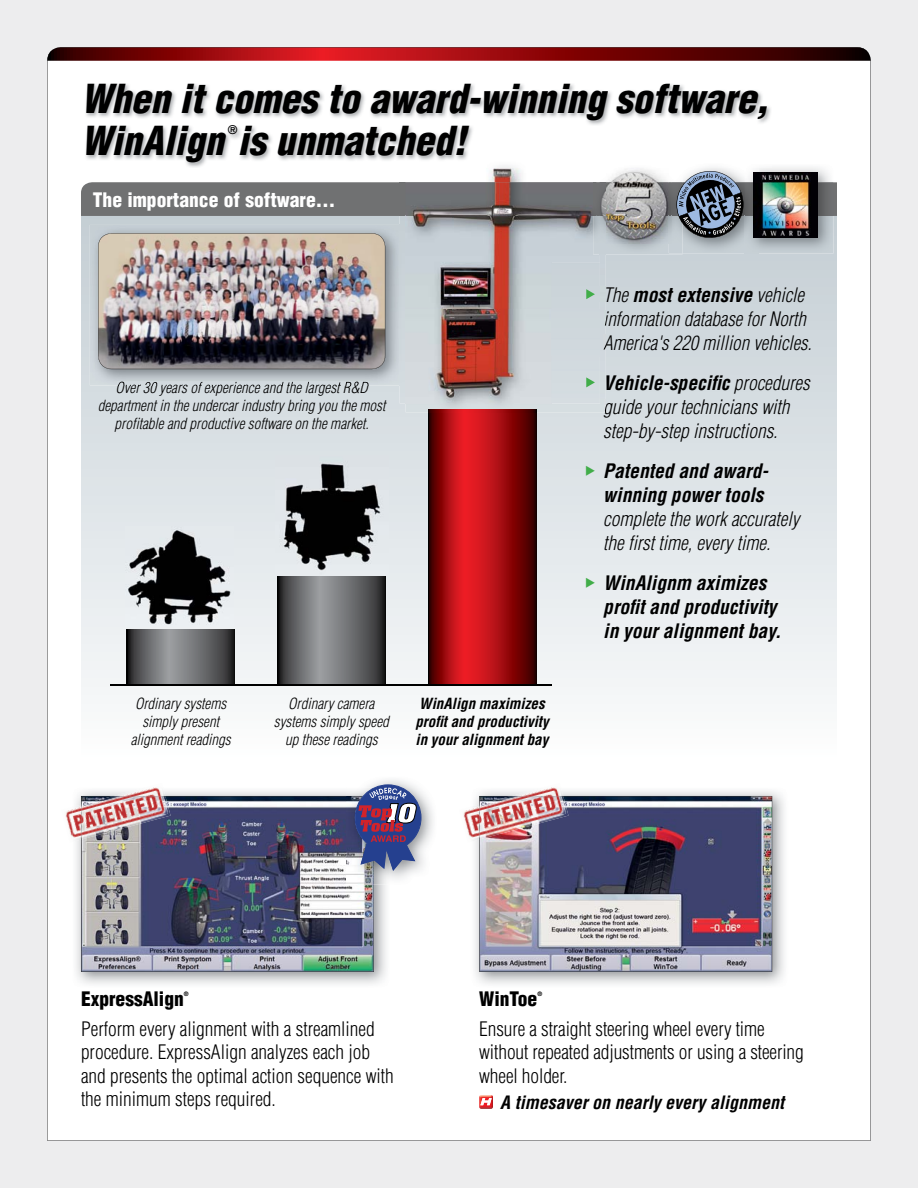
<style>
.page{position:relative;width:918px;height:1188px;background:#ededee}
.page>*{position:absolute;margin:0;border:0;box-sizing:border-box;transform-origin:0 0}
.t1{font:italic 900 condensed 39px/42px "Helvetica";color:#000}
.t2{font:300 condensed 19.5px/23.4px "Helvetica";color:#000}
.t3{font:italic 300 condensed 19.5px/24px "Helvetica";color:#000}
.t4{font:italic 700 condensed 19.5px/24px "Helvetica";color:#000;text-align:right}
.t5{font:900 condensed 19.5px "Helvetica";color:#fff}
.t6{font:900 condensed 19.5px "Helvetica";color:#000}
.t7{font:italic 700 condensed 18px "Helvetica";color:#000}
.t8{font:italic 300 condensed 15px/18px "Helvetica";color:#000;text-align:center}
.t9{font:italic 700 condensed 15px/18px "Helvetica";color:#000}
.t10{font:700 condensed 11.7px "Helvetica";color:#000}
.t11{font:900 condensed 5.85px "Helvetica";color:#000}
.s1{font-weight:700}
</style>
<div class="page">
<div style="left:47px;top:47px;width:824px;height:1094px;background:#fff"></div>
<svg style="left:81px;top:369px;width:756px;height:392px"></svg>
<img style="left:85px;top:83px;width:687px;height:79px">
<img style="left:73px;top:788px;width:317px;height:200px">
<img style="left:81px;top:796px;width:293px;height:176px">
<img style="left:471px;top:788px;width:317px;height:200px">
<img style="left:479px;top:796px;width:293px;height:176px">
<img style="left:479px;top:1095px;width:1px;height:13px">
<svg style="left:480px;top:1095px;width:13px;height:14px"></svg>
<svg style="left:428px;top:412px;width:108px;height:273px;background:#9c0c10"></svg>
<svg style="left:277px;top:576px;width:108px;height:109px;background:#646567"></svg>
<svg style="left:127px;top:630px;width:108px;height:55px;background:#636466"></svg>
<img style="left:276px;top:455px;width:113px;height:121px">
<img style="left:126px;top:527px;width:108px;height:100px">
<hr style="left:110px;top:685px;width:442px;height:1px;background:#000">
<img style="left:347px;top:777px;width:90px;height:108px">
<img style="left:347px;top:788px;width:43px;height:97px">
<img style="left:347px;top:796px;width:27px;height:89px">
<svg style="left:355px;top:785px;width:66px;height:86px;background:#706a95"></svg>
<img style="left:61px;top:783px;width:102px;height:60px">
<img style="left:73px;top:788px;width:92px;height:54px">
<img style="left:165px;top:796px;width:6px;height:43px">
<img style="left:81px;top:837px;width:84px;height:3px">
<img style="left:64px;top:786px;width:97px;height:53px">
<img style="left:73px;top:788px;width:90px;height:51px">
<img style="left:163px;top:796px;width:5px;height:41px">
<img style="left:81px;top:796px;width:82px;height:41px">
<img style="left:459px;top:783px;width:102px;height:60px">
<img style="left:471px;top:788px;width:92px;height:54px">
<img style="left:563px;top:796px;width:5px;height:43px">
<img style="left:462px;top:786px;width:97px;height:53px">
<img style="left:471px;top:788px;width:90px;height:51px">
<img style="left:561px;top:796px;width:5px;height:41px">
<img style="left:479px;top:796px;width:82px;height:41px">
<img style="left:90px;top:369px;width:310px;height:16px">
<img style="left:117px;top:382px;width:252px;height:3px">
<img style="left:406px;top:369px;width:200px;height:43px">
<svg style="left:604px;top:399px;width:2px;height:13px"></svg>
<img style="left:428px;top:410px;width:108px;height:2px">
<img style="left:400px;top:160px;width:200px;height:2px">
<img style="left:400px;top:369px;width:6px;height:34px">
<img style="left:406px;top:369px;width:194px;height:34px">
<svg style="left:586px;top:377px;width:17px;height:14px"></svg>
<img style="left:81px;top:162px;width:756px;height:207px">
<h1 class="t1" style="left:81px;top:77px;width:689px">When it comes to award-winning software,<br>WinAlign is unmatched!</h1>
<p class="t10" style="left:228px;top:123px;width:11px">®</p>
<p class="t5" style="left:93px;top:188px;width:244px">The importance of software…</p>
<p class="t8" style="left:98px;top:379px;width:289px">Over 30 years of experience and the largest R&amp;D department in the undercar industry bring you the most profitable and productive software on the market.</p>
<p class="t8" style="left:131px;top:694px;width:101px">Ordinary systems simply present alignment readings</p>
<p class="t8" style="left:274px;top:694px;width:116px">Ordinary camera systems simply speed up these readings</p>
<p class="t9" style="left:415px;top:694px;width:135px">WinAlign maximizes profit and productivity in your alignment bay</p>
<p class="t3" style="left:603px;top:282px;width:210px;text-indent:-18px"><sup>◆</sup> The <span class="s1">most extensive</span> vehicle information database for North<br>America's 220 million vehicles.</p>
<p class="t3" style="left:603px;top:371px;width:208px;text-indent:-18px"><sup>◆</sup> <span class="s1">Vehicle-specific</span> procedures guide your technicians with step-by-step instructions.</p>
<p class="t4" style="left:585px;top:459px;width:185px"><sup>◆</sup> Patented and award&shy;winning power tools</p>
<p class="t3" style="left:603px;top:507px;width:198px">complete the work accurately the first time, every time.</p>
<p class="t4" style="left:603px;top:571px;width:180px;text-align:left;text-indent:-18px"><sup>◆</sup> WinAlign m aximizes profit and productivity in your alignment bay.</p>
<p class="t6" style="left:81px;top:987px;width:104px">ExpressAlign</p>
<p class="t11" style="left:184px;top:990px;width:6px">®</p>
<p class="t2" style="left:81px;top:1017px;width:314px">Perform every alignment with a streamlined procedure. ExpressAlign analyzes each job and presents the optimal action sequence with the minimum steps required.</p>
<p class="t6" style="left:479px;top:987px;width:60px">WinToe</p>
<p class="t11" style="left:537px;top:990px;width:6px">®</p>
<p class="t2" style="left:479px;top:1017px;width:326px">Ensure a straight steering wheel every time without repeated adjustments or using a steering wheel holder.</p>
<p class="t7" style="left:500px;top:1091px;width:285px">A timesaver on nearly every alignment</p>
</div>
